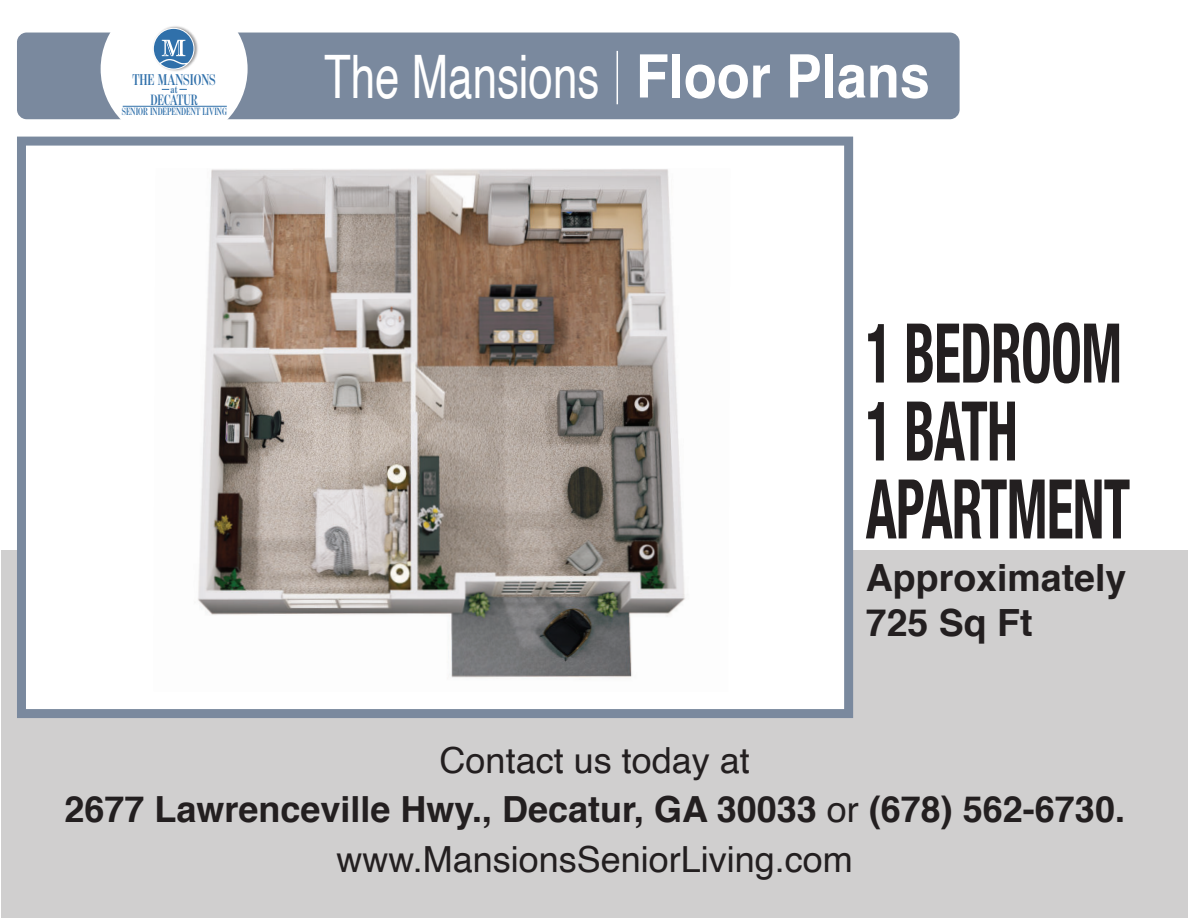
<style>
.page{position:relative;width:1188px;height:918px;background:#fff}
.page>*{position:absolute;margin:0;border:0;box-sizing:border-box;transform-origin:0 0}
.t1{font:700 condensed 82.5px/78px "Helvetica Neue";letter-spacing:-.015em;color:#231f20;scale:.67 1}
.t2{font:60px "Helvetica";color:#fff;scale:.73 1}
.t3{font:700 37.5px/45px "Helvetica";color:#231f20}
.t4{font:700 36px/49.5px "Helvetica";color:#231f20;text-align:center}
.t5{font:600 15.75px "Benton Mod Disp Comp";color:#3070aa}
.t6{font:600 15.15px "Benton Mod Disp Comp";color:#3070aa}
.t7{font:600 11.55px "Benton Mod Disp Comp";color:#3070aa}
.t8{font:600 10.65px "Benton Mod Disp Comp";color:#3070aa;scale:.96 1}
.s1{font-weight:700}
.s2{font-weight:400}
</style>
<div class="page">
<div style="left:17px;top:33px;width:943px;height:86px;background:#7a899e;border-radius:10px"></div>
<hr style="left:617px;top:51px;width:1px;height:53px;background:#fff">
<svg style="left:101px;top:26px;width:147px;height:111px"></svg>
<hr style="left:123px;top:106px;width:104px;height:1px;background:#3070aa">
<div style="left:1px;top:550px;width:1187px;height:368px;background:#d0cfcf"></div>
<svg style="left:17px;top:137px;width:836px;height:581px"></svg>
<img style="left:153px;top:168px;width:578px;height:524px">
<p class="t5" style="left:132px;top:70px;width:85px">THE MANSIONS</p>
<p class="t6" style="left:150px;top:91px;width:49px">DECATUR</p>
<p class="t7" style="left:171px;top:82px;width:8px">at</p>
<p class="t8" style="left:122px;top:105px;width:111px">SENIOR INDEPENDENT LIVING</p>
<h2 class="t2" style="left:324px;top:53px;width:831px">The Mansions <span class="s1">Floor Plans</span></h2>
<h1 class="t1" style="left:866px;top:315px;width:396px">1 BEDROOM<br>1 BATH<br>APARTMENT</h1>
<p class="t3" style="left:866px;top:559px;width:262px">Approximately<br>725 Sq Ft</p>
<p class="t4" style="left:64px;top:738px;width:1062px"><span class="s2">Contact us today at<br></span>2677 Lawrenceville Hwy., Decatur, GA 30033 <span class="s2">or</span> (678) 562-6730. <span class="s2">www.MansionsSeniorLiving.com</span></p>
</div>
